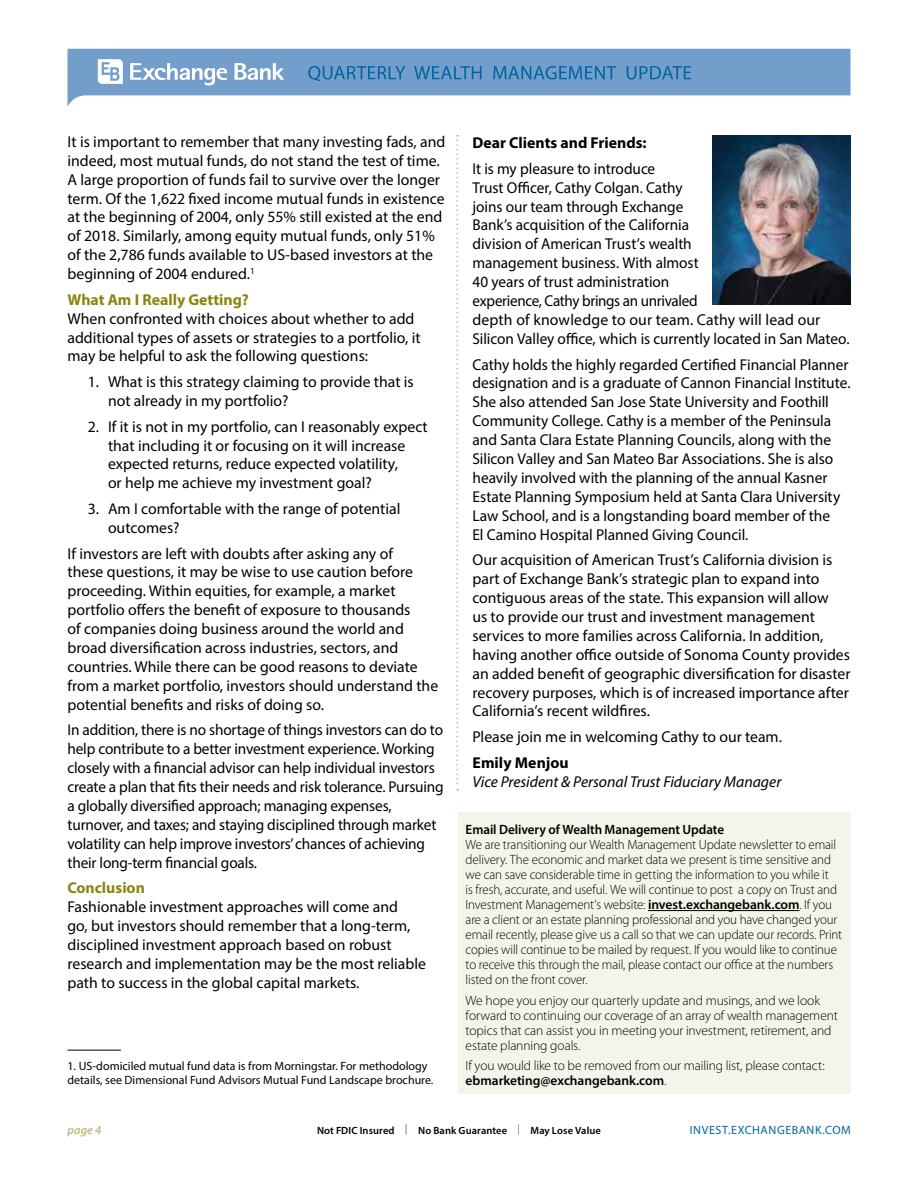
<style>
.page{position:relative;width:918px;height:1188px;background:#fff}
.page>*{position:absolute;margin:0;border:0;box-sizing:border-box;transform-origin:0 0}
.t1{font:15.75px/18.9px "Myriad Pro";color:#000}
.t2{font:italic 15.75px "Myriad Pro";letter-spacing:-.005em;color:#000}
.t3{font:700 15.75px "Myriad Pro";color:#000}
.t4{font:700 15.75px "Myriad Pro";color:#8d840f}
.t5{font:300 13.5px/15px "Myriad Pro";letter-spacing:-.01em;color:#000;scale:.96 1}
.t6{font:300 13.5px/15px "Myriad Pro";letter-spacing:-.01em;color:#000}
.t7{font:600 13.5px "Myriad Pro";letter-spacing:-.005em;color:#000}
.t8{font:12px/14.4px "Myriad Pro";color:#000}
.t9{font:12px "Myriad Pro";letter-spacing:.05em;color:#0065a4}
.t10{font:italic 600 12px "Myriad Pro";color:#c2b97c}
.t11{font:600 10.5px "Myriad Pro";letter-spacing:.01em;color:#000}
.s1{font-weight:600}
.s2{font-weight:300}
</style>
<div class="page">
<svg style="left:68px;top:49px;width:782px;height:57px;fill:#739dca"></svg>
<svg style="left:235px;top:63px;width:49px;height:17px"></svg>
<svg style="left:130px;top:63px;width:97px;height:22px"></svg>
<svg style="left:98px;top:59px;width:25px;height:25px"></svg>
<svg style="left:308px;top:66px;width:97px;height:15px"></svg>
<svg style="left:414px;top:66px;width:68px;height:13px"></svg>
<svg style="left:493px;top:66px;width:123px;height:13px;background:#4b89bc"></svg>
<svg style="left:627px;top:66px;width:64px;height:13px"></svg>
<svg style="left:456px;top:135px;width:2px;height:656px"></svg>
<hr style="left:68px;top:1050px;width:53px;height:1px;background:#000">
<div style="left:458px;top:812px;width:392px;height:282px;background:#f5f4eb"></div>
<hr style="left:648px;top:910px;width:151px;height:1px;background:#000">
<img style="left:712px;top:135px;width:138px;height:170px">
<p class="t1" style="left:68px;top:132px;width:379px">It is important to remember that many investing fads, and indeed, most mutual funds, do not stand the test of time.<br>A large proportion of funds fail to survive over the longer term. Of the 1,622 fixed income mutual funds in existence at the beginning of 2004, only 55% still existed at the end of 2018. Similarly, among equity mutual funds, only 51% of the 2,786 funds available to US-based investors at the beginning of 2004 endured.<sup>1</sup></p>
<p class="t4" style="left:68px;top:289px;width:183px">What Am I Really Getting?</p>
<p class="t1" style="left:68px;top:309px;width:355px">When confronted with choices about whether to add additional types of assets or strategies to a portfolio, it may be helpful to ask the following questions:</p>
<p class="t1" style="left:108px;top:372px;width:307px;text-indent:-20px">1. What is this strategy claiming to provide that is not already in my portfolio?</p>
<p class="t1" style="left:108px;top:417px;width:321px;text-indent:-20px">2. If it is not in my portfolio, can I reasonably expect that including it or focusing on it will increase expected returns, reduce expected volatility,<br>or help me achieve my investment goal?</p>
<p class="t1" style="left:108px;top:499px;width:294px;text-indent:-20px">3. Am I comfortable with the range of potential outcomes?</p>
<p class="t1" style="left:68px;top:544px;width:372px">If investors are left with doubts after asking any of<br>these questions, it may be wise to use caution before proceeding. Within equities, for example, a market portfolio offers the benefit of exposure to thousands<br>of companies doing business around the world and broad diversification across industries, sectors, and countries. While there can be good reasons to deviate from a market portfolio, investors should understand the potential benefits and risks of doing so.</p>
<p class="t1" style="left:68px;top:720px;width:378px">In addition, there is no shortage of things investors can do to help contribute to a better investment experience. Working closely with a financial advisor can help individual investors create a plan that fits their needs and risk tolerance. Pursuing a globally diversified approach; managing expenses, turnover, and taxes; and staying disciplined through market volatility can help improve investors’ chances of achieving their long-term financial goals.</p>
<p class="t4" style="left:68px;top:878px;width:79px">Conclusion</p>
<p class="t1" style="left:68px;top:897px;width:360px">Fashionable investment approaches will come and<br>go, but investors should remember that a long-term, disciplined investment approach based on robust research and implementation may be the most reliable path to success in the global capital markets.</p>
<p class="t8" style="left:68px;top:1059px;width:367px">1. US-domiciled mutual fund data is from Morningstar. For methodology details, see Dimensional Fund Advisors Mutual Fund Landscape brochure.</p>
<p class="t3" style="left:472px;top:133px;width:176px">Dear Clients and Friends:</p>
<p class="t1" style="left:472px;top:159px;width:379px">It is my pleasure to introduce<br>Trust Officer, Cathy Colgan. Cathy<br>joins our team through Exchange<br>Bank’s acquisition of the California<br>division of American Trust’s wealth<br>management business. With almost<br>40 years of trust administration<br>experience, Cathy brings an unrivaled<br>depth of knowledge to our team. Cathy will lead our Silicon Valley office, which is currently located in San Mateo.</p>
<p class="t1" style="left:472px;top:355px;width:380px">Cathy holds the highly regarded Certified Financial Planner designation and is a graduate of Cannon Financial Institute.<br>She also attended San Jose State University and Foothill Community College. Cathy is a member of the Peninsula and Santa Clara Estate Planning Councils, along with the Silicon Valley and San Mateo Bar Associations. She is also heavily involved with the planning of the annual Kasner Estate Planning Symposium held at Santa Clara University Law School, and is a longstanding board member of the<br>El Camino Hospital Planned Giving Council.</p>
<p class="t1" style="left:472px;top:550px;width:380px">Our acquisition of American Trust’s California division is part of Exchange Bank’s strategic plan to expand into contiguous areas of the state. This expansion will allow<br>us to provide our trust and investment management services to more families across California. In addition, having another office outside of Sonoma County provides an added benefit of geographic diversification for disaster recovery purposes, which is of increased importance after California’s recent wildfires.</p>
<p class="t1" style="left:472px;top:727px;width:311px">Please join me in welcoming Cathy to our team.</p>
<p class="t3" style="left:472px;top:752px;width:98px">Emily Menjou</p>
<p class="t2" style="left:472px;top:772px;width:310px">Vice President &amp; Personal Trust Fiduciary Manager</p>
<p class="t7" style="left:466px;top:821px;width:260px">Email Delivery of Wealth Management Update</p>
<p class="t5" style="left:466px;top:837px;width:394px">We are transitioning our Wealth Management Update newsletter to email delivery. The economic and market data we present is time sensitive and we can save considerable time in getting the information to you while it<br>is fresh, accurate, and useful. We will continue to post a copy on Trust and Investment Management’s website: <span class="s1">invest.exchangebank.com</span>. If you are a client or an estate planning professional and you have changed your email recently, please give us a call so that we can update our records. Print copies will continue to be mailed by request. If you would like to continue to receive this through the mail, please contact our office at the numbers listed on the front cover.</p>
<p class="t6" style="left:466px;top:993px;width:374px">We hope you enjoy our quarterly update and musings, and we look forward to continuing our coverage of an array of wealth management topics that can assist you in meeting your investment, retirement, and estate planning goals.</p>
<p class="t6" style="left:466px;top:1058px;width:361px">If you would like to be removed from our mailing list, please contact: <span class="s1">ebmarketing@exchangebank.com</span>.</p>
<p class="t11" style="left:317px;top:1124px;width:204px">Not FDIC Insured <span class="s2">|</span> No Bank Guarantee <span class="s2">|</span></p>
<p class="t10" style="left:68px;top:1122px;width:35px">page 4</p>
<p class="t11" style="left:531px;top:1124px;width:72px">May Lose Value</p>
<p class="t9" style="left:690px;top:1123px;width:163px">INVEST.EXCHANGEBANK.COM</p>
</div>
